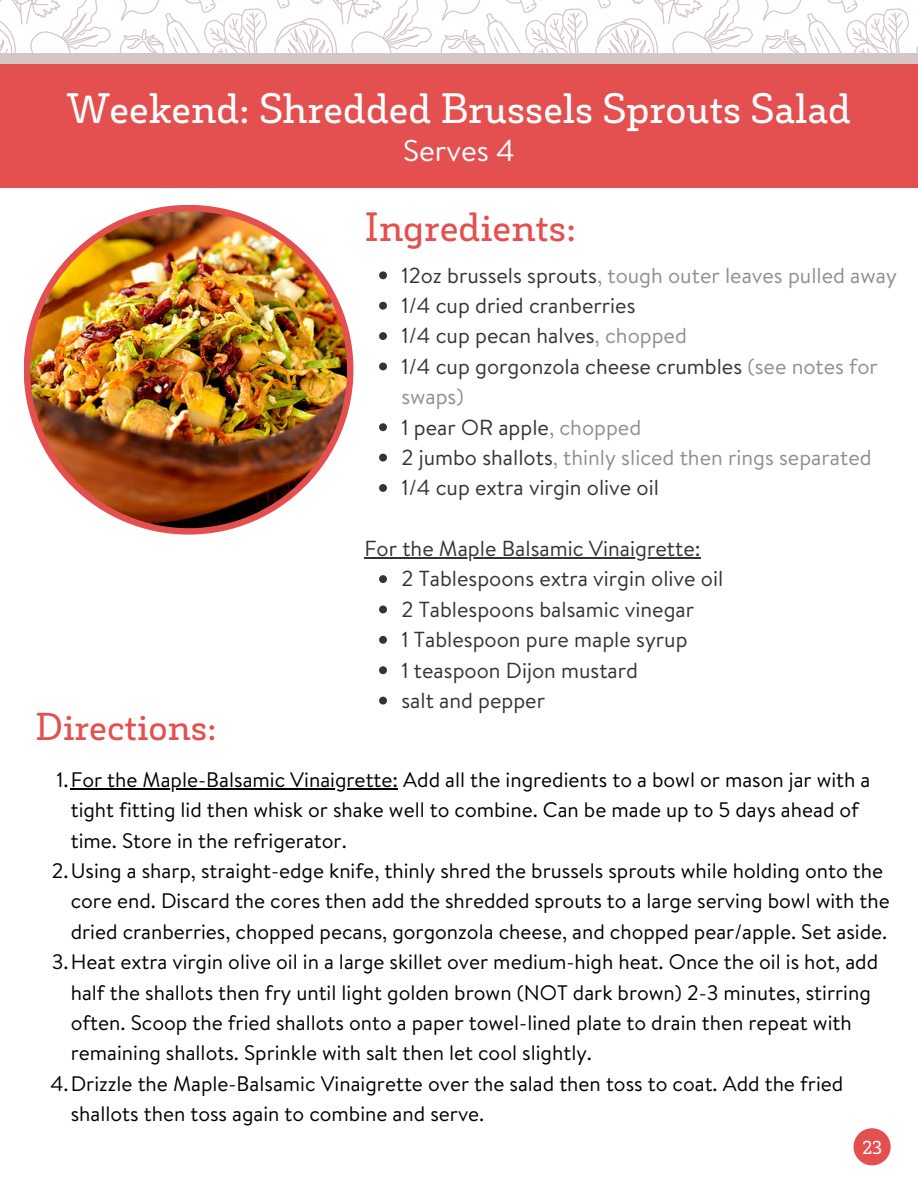
<style>
.page{position:relative;width:918px;height:1188px;background:#fff}
.page>*{position:absolute;margin:0;border:0;box-sizing:border-box;transform-origin:0 0}
.t1{font:600 40.8px "Decour Soft W00";color:#fff}
.t2{font:600 39.15px "Decour Soft W00";color:#e45050}
.t3{font:600 37.2px "Decour Soft W00";color:#e45050}
.t4{font:30px "Brandon Text";color:#fff}
.t5{font:21.75px/30.3px "Brandon Text";color:#343434}
.t6{font:21.75px "Brandon Text";color:#8f8f8f}
.t7{font:21px/30.3px "Brandon Text";color:#000}
.t8{font:600 18px "Decour Soft W00";color:#fff}
.s1{color:#343434}
.s2{color:#8f8f8f}
</style>
<div class="page">
<div style="left:0;top:53px;width:918px;height:12px;background:#d2c7c4"></div>
<svg style="left:0;top:0;width:111px;height:53px"></svg>
<svg style="left:119px;top:0;width:313px;height:53px"></svg>
<svg style="left:440px;top:0;width:313px;height:53px"></svg>
<svg style="left:761px;top:0;width:157px;height:53px"></svg>
<div style="left:0;top:65px;width:918px;height:123px;background:#e45050"></div>
<svg style="left:854px;top:1128px;width:37px;height:37px"></svg>
<div style="left:24px;top:205px;width:329px;height:330px;background:#e45050;border-radius:50%"></div>
<img style="left:30px;top:211px;width:317px;height:317px;border-radius:50%">
<svg style="left:379px;top:271px;width:8px;height:8px"></svg>
<svg style="left:379px;top:302px;width:8px;height:8px"></svg>
<svg style="left:379px;top:332px;width:8px;height:8px"></svg>
<svg style="left:379px;top:363px;width:8px;height:7px"></svg>
<svg style="left:379px;top:423px;width:8px;height:8px"></svg>
<svg style="left:379px;top:454px;width:8px;height:8px"></svg>
<svg style="left:379px;top:484px;width:8px;height:8px"></svg>
<svg style="left:379px;top:575px;width:8px;height:8px"></svg>
<svg style="left:379px;top:606px;width:8px;height:7px"></svg>
<svg style="left:379px;top:636px;width:8px;height:8px"></svg>
<svg style="left:379px;top:666px;width:8px;height:8px"></svg>
<svg style="left:379px;top:697px;width:8px;height:8px"></svg>
<hr style="left:364px;top:557px;width:337px;height:1px;background:#343434">
<hr style="left:71px;top:788px;width:327px;height:1px;background:#000">
<p class="t1" style="left:67px;top:83px;width:785px">Weekend: Shredded Brussels Sprouts Salad</p>
<p class="t4" style="left:403px;top:129px;width:113px">Serves 4</p>
<p class="t2" style="left:364px;top:203px;width:214px">Ingredients:</p>
<p class="t6" style="left:401px;top:259px;width:497px"><span class="s1">12oz brussels sprouts</span>, tough outer leaves pulled away</p>
<p class="t5" style="left:401px;top:290px;width:236px">1/4 cup dried cranberries</p>
<p class="t5" style="left:401px;top:320px;width:287px">1/4 cup pecan halves<span class="s2">, chopped</span></p>
<p class="t5" style="left:401px;top:351px;width:478px">1/4 cup gorgonzola cheese crumbles <span class="s2">(see notes for swaps)</span></p>
<p class="t5" style="left:401px;top:411px;width:241px">1 pear OR apple<span class="s2">, chopped</span></p>
<p class="t6" style="left:401px;top:442px;width:472px"><span class="s1">2 jumbo shallots</span>, thinly sliced then rings separated</p>
<p class="t5" style="left:401px;top:472px;width:259px">1/4 cup extra virgin olive oil</p>
<p class="t5" style="left:364px;top:533px;width:338px">For the Maple Balsamic Vinaigrette:</p>
<p class="t5" style="left:401px;top:563px;width:323px">2 Tablespoons extra virgin olive oil</p>
<p class="t5" style="left:401px;top:594px;width:294px">2 Tablespoons balsamic vinegar</p>
<p class="t5" style="left:401px;top:624px;width:288px">1 Tablespoon pure maple syrup</p>
<p class="t5" style="left:401px;top:654px;width:238px">1 teaspoon Dijon mustard</p>
<p class="t5" style="left:401px;top:685px;width:145px">salt and pepper</p>
<p class="t3" style="left:35px;top:704px;width:183px">Directions:</p>
<p class="t7" style="left:71px;top:764px;width:801px;text-indent:-14px">1.For the Maple-Balsamic Vinaigrette: Add all the ingredients to a bowl or mason jar with a tight fitting lid then whisk or shake well to combine. Can be made up to 5 days ahead of time. Store in the refrigerator.</p>
<p class="t7" style="left:71px;top:855px;width:821px;text-indent:-19px">2.Using a sharp, straight-edge knife, thinly shred the brussels sprouts while holding onto the core end. Discard the cores then add the shredded sprouts to a large serving bowl with the dried cranberries, chopped pecans, gorgonzola cheese, and chopped pear/apple. Set aside.</p>
<p class="t7" style="left:71px;top:946px;width:809px;text-indent:-19px">3.Heat extra virgin olive oil in a large skillet over medium-high heat. Once the oil is hot, add half the shallots then fry until light golden brown (NOT dark brown) 2-3 minutes, stirring often. Scoop the fried shallots onto a paper towel-lined plate to drain then repeat with remaining shallots. Sprinkle with salt then let cool slightly.</p>
<p class="t7" style="left:71px;top:1068px;width:774px;text-indent:-20px">4.Drizzle the Maple-Balsamic Vinaigrette over the salad then toss to coat. Add the fried shallots then toss again to combine and serve.</p>
<p class="t8" style="left:862px;top:1136px;width:22px">23</p>
</div>
